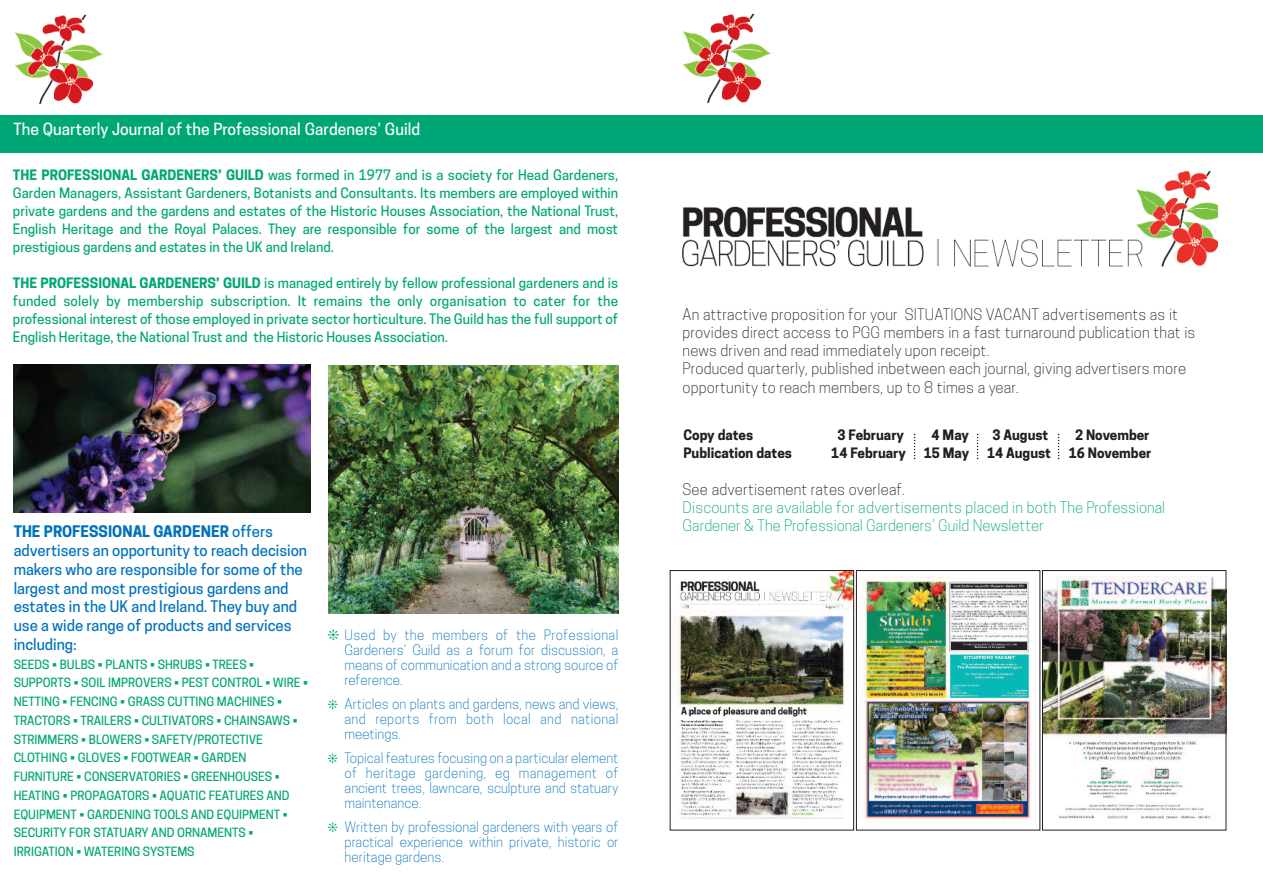
<style>
.page{position:relative;width:1263px;height:893px;background:#fff}
.page>*{position:absolute;margin:0;border:0;box-sizing:border-box;transform-origin:0 0}
.t1{font:500 15.75px "Cooper Hewitt";letter-spacing:.005em;color:#fff}
.t2{font:300 15px/18px "Cooper Hewitt";letter-spacing:.01em;color:#231f20}
.t3{font:500 15px/18.8px "Cooper Hewitt";color:#0072bc}
.t4{font:300 15px/18px "Cooper Hewitt";color:#00a776}
.t5{font:500 13.5px/18px "Cooper Hewitt";color:#00a776;text-align:justify}
.t6{font:300 13.5px/15px "Cooper Hewitt";color:#0072bc;text-align:justify}
.t7{font:700 13.5px "Cooper Hewitt";color:#231f20}
.t8{font:500 12px/18.8px "Cooper Hewitt";color:#00a776}
.s1{font-weight:700}
</style>
<div class="page">
<div style="left:0;top:116px;width:1263px;height:37px;background:#00a776"></div>
<img style="left:16px;top:14px;width:87px;height:91px">
<img style="left:684px;top:13px;width:87px;height:91px">
<img style="left:328px;top:366px;width:290px;height:247px">
<img style="left:14px;top:365px;width:296px;height:147px">
<img style="left:675px;top:572px;width:177px;height:247px">
<div style="left:670px;top:570px;width:184px;height:260px;border:1px solid #231f20"></div>
<img style="left:1044px;top:576px;width:180px;height:243px">
<div style="left:1042px;top:570px;width:184px;height:260px;border:1px solid #231f20"></div>
<img style="left:858px;top:576px;width:173px;height:243px">
<div style="left:856px;top:570px;width:184px;height:260px;border:1px solid #231f20"></div>
<svg style="left:914px;top:434px;width:1px;height:25px"></svg>
<svg style="left:977px;top:434px;width:1px;height:25px"></svg>
<svg style="left:1058px;top:434px;width:1px;height:25px"></svg>
<img style="left:682px;top:170px;width:535px;height:97px">
<p class="t1" style="left:13px;top:120px;width:408px">The Quarterly Journal of the Professional Gardeners’ Guild</p>
<p class="t5" style="left:13px;top:166px;width:607px"><span class="s1">THE PROFESSIONAL GARDENERS’ GUILD</span> was formed in 1977 and is a society for Head Gardeners, Garden Managers, Assistant Gardeners, Botanists and Consultants. Its members are employed within private gardens and the gardens and estates of the Historic Houses Association, the National Trust, English Heritage and the Royal Palaces. They are responsible for some of the largest and most prestigious gardens and estates in the UK and Ireland.</p>
<p class="t5" style="left:13px;top:274px;width:607px"><span class="s1">THE PROFESSIONAL GARDENERS’ GUILD</span> is managed entirely by fellow professional gardeners and is funded solely by membership subscription. It remains the only organisation to cater for the professional interest of those employed in private sector horticulture. The Guild has the full support of English Heritage, the National Trust and the Historic Houses Association.</p>
<p class="t3" style="left:14px;top:522px;width:295px"><span class="s1">THE PROFESSIONAL GARDENER</span> offers advertisers an opportunity to reach decision makers who are responsible for some of the largest and most prestigious gardens and estates in the UK and Ireland. They buy and use a wide range of products and services including:</p>
<p class="t8" style="left:14px;top:655px;width:296px">SEEDS • BULBS • PLANTS • SHRUBS • TREES • SUPPORTS • SOIL IMPROVERS • PEST CONTROL • WIRE • NETTING • FENCING • GRASS CUTTING MACHINES • TRACTORS • TRAILERS • CULTIVATORS • CHAINSAWS • STRIMMERS • BLOWERS • SAFETY/PROTECTIVE CLOTHING • GLOVES • FOOTWEAR • GARDEN FURNITURE • CONSERVATORIES • GREENHOUSES • HEATING • PROPAGATORS • AQUATIC FEATURES AND EQUIPMENT • GARDENING TOOLS AND EQUIPMENT • SECURITY FOR STATUARY AND ORNAMENTS • IRRIGATION • WATERING SYSTEMS</p>
<p class="t6" style="left:345px;top:627px;width:275px">Used by the members of the Professional Gardeners’ Guild as a forum for discussion, a means of communication and a strong source of reference.</p>
<p class="t6" style="left:345px;top:696px;width:275px">Articles on plants and gardens, news and views, and reports from both local and national meetings.</p>
<p class="t6" style="left:345px;top:750px;width:275px">Topical features focusing on a particular element of heritage gardening, eg management of ancient trees, lawncare, sculpture and statuary maintenance.</p>
<p class="t6" style="left:345px;top:819px;width:275px">Written by professional gardeners with years of practical experience within private, historic or heritage gardens.</p>
<p class="t2" style="left:683px;top:306px;width:514px">An attractive proposition for your SITUATIONS VACANT advertisements as it provides direct access to PGG members in a fast turnaround publication that is news driven and read immediately upon receipt.<br>Produced quarterly, published inbetween each journal, giving advertisers more opportunity to reach members, up to 8 times a year.</p>
<p class="t7" style="left:683px;top:427px;width:71px">Copy dates</p>
<p class="t7" style="left:837px;top:427px;width:68px">3 February</p>
<p class="t7" style="left:931px;top:427px;width:39px">4 May</p>
<p class="t7" style="left:992px;top:427px;width:57px">3 August</p>
<p class="t7" style="left:1075px;top:427px;width:76px">2 November</p>
<p class="t7" style="left:683px;top:445px;width:110px">Publication dates</p>
<p class="t7" style="left:831px;top:445px;width:76px">14 February</p>
<p class="t7" style="left:924px;top:445px;width:47px">15 May</p>
<p class="t7" style="left:987px;top:445px;width:65px">14 August</p>
<p class="t7" style="left:1069px;top:445px;width:84px">16 November</p>
<p class="t2" style="left:683px;top:480px;width:224px">See advertisement rates overleaf.</p>
<p class="t4" style="left:683px;top:498px;width:484px">Discounts are available for advertisements placed in both The Professional<br>Gardener &amp; The Professional Gardeners’ Guild Newsletter</p>
</div>
